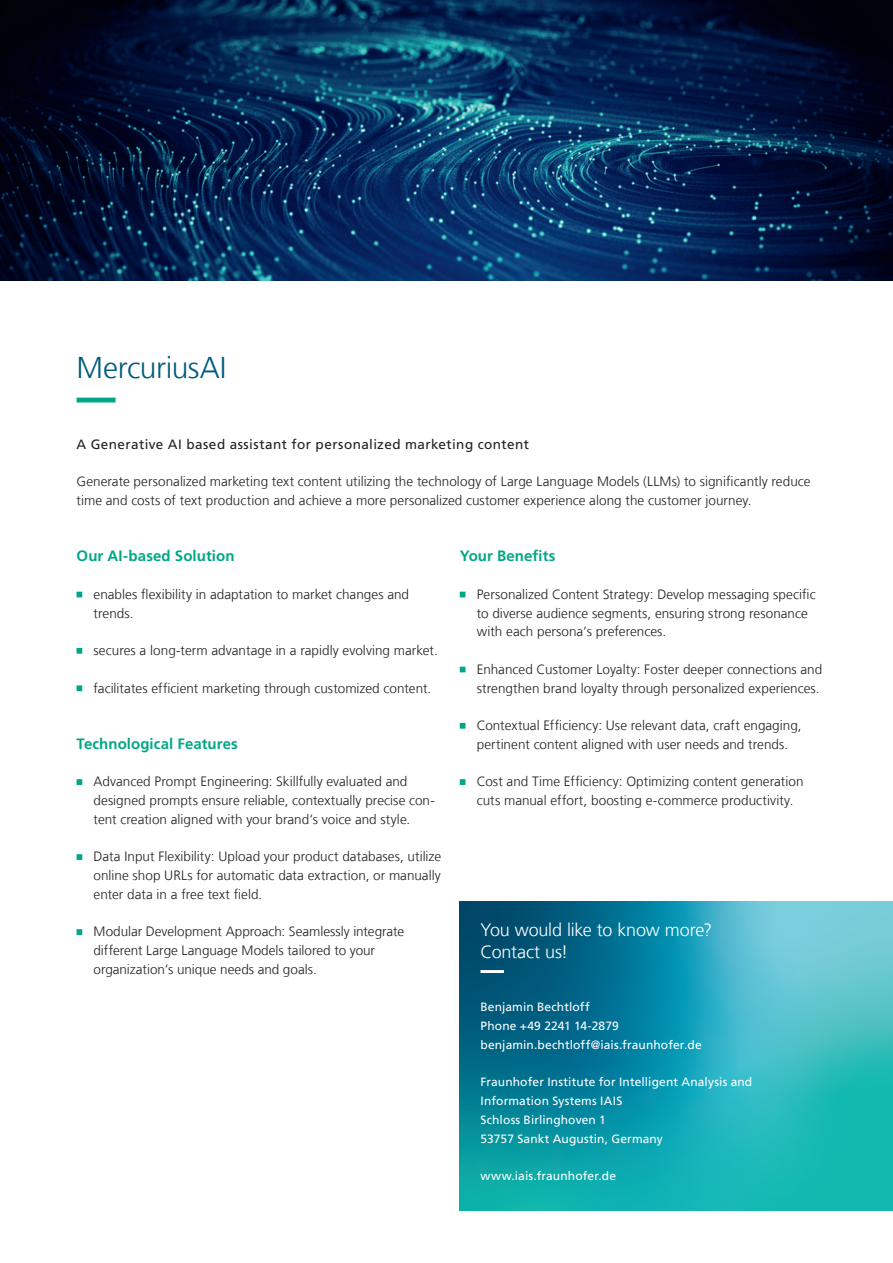
<style>
.page{position:relative;width:893px;height:1263px;background:#fff}
.page>*{position:absolute;margin:0;border:0;box-sizing:border-box;transform-origin:0 0}
.t1{font:300 30px "Frutiger LT Com";letter-spacing:-.015em;color:#005b7f}
.t2{font:300 18px/21.6px "Frutiger LT Com";letter-spacing:-.01em;color:#fff}
.t3{font:700 15px "Frutiger LT Com";letter-spacing:.005em;color:#00a786}
.t4{font:300 13.5px/18.8px "Frutiger LT Com";color:#231f20}
.t5{font:13.5px "Frutiger LT Com";letter-spacing:.035em;color:#231f20}
.t6{font:12px/18.8px "Frutiger LT Com";letter-spacing:.01em;color:#fff}
</style>
<div class="page">
<svg style="left:77px;top:398px;width:39px;height:4px"></svg>
<img style="left:0;top:0;width:893px;height:280px">
<svg style="left:459px;top:901px;width:434px;height:310px;background:#1d9cac"></svg>
<svg style="left:480px;top:970px;width:353px;height:3px"></svg>
<svg style="left:77px;top:592px;width:6px;height:5px"></svg>
<svg style="left:77px;top:648px;width:6px;height:6px"></svg>
<svg style="left:77px;top:685px;width:6px;height:6px"></svg>
<svg style="left:77px;top:779px;width:6px;height:6px"></svg>
<svg style="left:77px;top:854px;width:6px;height:6px"></svg>
<svg style="left:77px;top:929px;width:6px;height:6px"></svg>
<svg style="left:460px;top:592px;width:6px;height:5px"></svg>
<svg style="left:460px;top:667px;width:6px;height:5px"></svg>
<svg style="left:460px;top:723px;width:6px;height:6px"></svg>
<svg style="left:460px;top:779px;width:6px;height:6px"></svg>
<h1 class="t1" style="left:77px;top:350px;width:152px">MercuriusAI</h1>
<p class="t5" style="left:77px;top:436px;width:454px">A Generative AI based assistant for personalized marketing content</p>
<p class="t4" style="left:77px;top:472px;width:735px">Generate personalized marketing text content utilizing the technology of Large Language Models (LLMs) to significantly reduce time and costs of text production and achieve a more personalized customer experience along the customer journey.</p>
<p class="t3" style="left:77px;top:547px;width:160px">Our AI-based Solution</p>
<p class="t4" style="left:94px;top:585px;width:317px">enables flexibility in adaptation to market changes and trends.</p>
<p class="t4" style="left:94px;top:641px;width:346px">secures a long-term advantage in a rapidly evolving market.</p>
<p class="t4" style="left:94px;top:679px;width:339px">facilitates efficient marketing through customized content.</p>
<p class="t3" style="left:77px;top:735px;width:163px">Technological Features</p>
<p class="t4" style="left:94px;top:772px;width:343px">Advanced Prompt Engineering: Skillfully evaluated and designed prompts ensure reliable, contextually precise con&shy;tent creation aligned with your brand‘s voice and style.</p>
<p class="t4" style="left:94px;top:847px;width:349px;text-align:justify">Data Input Flexibility: Upload your product databases, utilize online shop URLs for automatic data extraction, or manually enter data in a free text field.</p>
<p class="t4" style="left:94px;top:922px;width:312px">Modular Development Approach: Seamlessly integrate different Large Language Models tailored to your organization‘s unique needs and goals.</p>
<p class="t3" style="left:460px;top:547px;width:97px">Your Benefits</p>
<p class="t4" style="left:477px;top:585px;width:340px">Personalized Content Strategy: Develop messaging specific to diverse audience segments, ensuring strong resonance with each persona‘s preferences.</p>
<p class="t4" style="left:477px;top:660px;width:347px">Enhanced Customer Loyalty: Foster deeper connections and strengthen brand loyalty through personalized experiences.</p>
<p class="t4" style="left:477px;top:716px;width:326px">Contextual Efficiency: Use relevant data, craft engaging, pertinent content aligned with user needs and trends.</p>
<p class="t4" style="left:477px;top:772px;width:328px">Cost and Time Efficiency: Optimizing content generation cuts manual effort, boosting e-commerce productivity.</p>
<h2 class="t2" style="left:480px;top:919px;width:233px">You would like to know more?<br>Contact us!</h2>
<p class="t6" style="left:480px;top:998px;width:223px">Benjamin Bechtloff<br>Phone +49 2241 14-2879 benjamin.bechtloff@iais.fraunhofer.de</p>
<p class="t6" style="left:480px;top:1073px;width:273px">Fraunhofer Institute for Intelligent Analysis and Information Systems IAIS<br>Schloss Birlinghoven 1<br>53757 Sankt Augustin, Germany</p>
<p class="t6" style="left:480px;top:1167px;width:137px">www.iais.fraunhofer.de</p>
</div>
